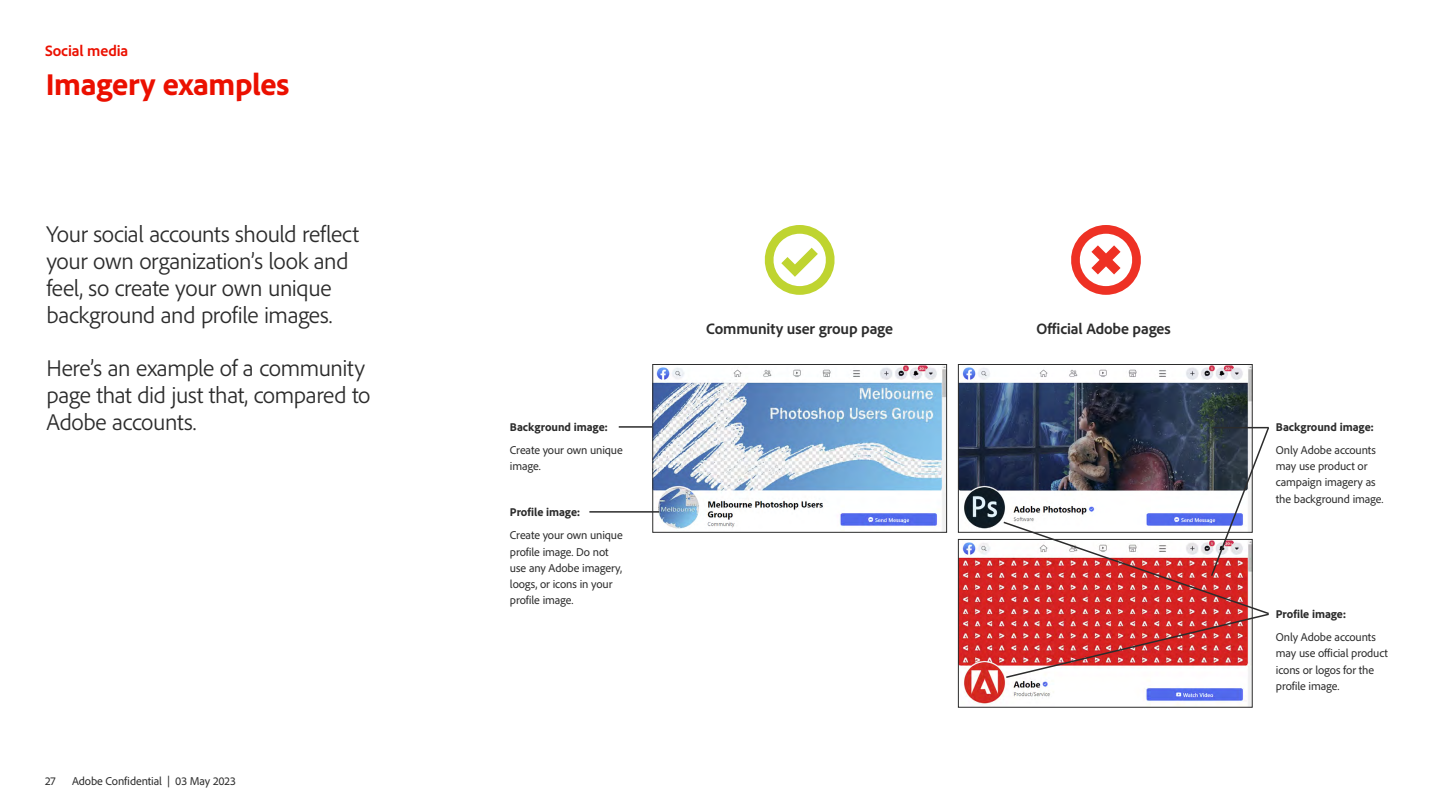
<style>
.page{position:relative;width:1440px;height:810px;background:#fff}
.page>*{position:absolute;margin:0;border:0;box-sizing:border-box;transform-origin:0 0}
.t1{font:800 31.5px "Adobe Clean";letter-spacing:-.01em;color:#eb1000}
.t2{font:300 23.62px/27px "Adobe Clean";letter-spacing:-.015em;color:#2c2c2c}
.t3{font:700 15.75px "Adobe Clean";letter-spacing:-.005em;color:#2c2c2c}
.t4{font:700 15.75px "Adobe Clean";letter-spacing:-.005em;color:#eb1000}
.t5{font:11.85px/16.4px "Adobe Clean";letter-spacing:-.01em;color:#2c2c2c}
.t6{font:800 11.85px "Adobe Clean";letter-spacing:-.005em;color:#2c2c2c}
</style>
<div class="page">
<svg style="left:764px;top:225px;width:71px;height:70px"></svg>
<svg style="left:1071px;top:225px;width:70px;height:70px"></svg>
<hr style="left:619px;top:426px;width:40px;height:2px;background:#2c2c2c">
<img style="left:960px;top:542px;width:290px;height:163px">
<div style="left:958px;top:539px;width:294px;height:168px;border:1px solid #2c2c2c"></div>
<img style="left:960px;top:366px;width:290px;height:163px">
<div style="left:958px;top:364px;width:294px;height:168px;border:1px solid #2c2c2c"></div>
<img style="left:655px;top:366px;width:290px;height:164px">
<div style="left:653px;top:364px;width:294px;height:168px;border:1px solid #2c2c2c"></div>
<hr style="left:589px;top:511px;width:70px;height:2px;background:#2c2c2c">
<img style="left:1002px;top:426px;width:267px;height:253px">
<h3 class="t4" style="left:45px;top:41px;width:85px">Social media</h3>
<h1 class="t1" style="left:46px;top:64px;width:245px">Imagery examples</h1>
<h2 class="t2" style="left:46px;top:220px;width:314px">Your social accounts should reflect your own organization’s look and feel, so create your own unique background and profile images.</h2>
<h2 class="t2" style="left:46px;top:354px;width:326px">Here’s an example of a community page that did just that, compared to<br>Adobe accounts.</h2>
<p class="t5" style="left:45px;top:772px;width:12px">27</p>
<p class="t5" style="left:72px;top:772px;width:165px">Adobe Confidential | 03 May 2023</p>
<p class="t6" style="left:510px;top:419px;width:100px">Background image:</p>
<p class="t5" style="left:510px;top:441px;width:114px">Create your own unique image.</p>
<p class="t6" style="left:510px;top:504px;width:72px">Profile image:</p>
<p class="t5" style="left:510px;top:527px;width:114px">Create your own unique profile image. Do not use any Adobe imagery, loogs, or icons in your profile image.</p>
<h3 class="t3" style="left:706px;top:319px;width:188px">Community user group page</h3>
<h3 class="t3" style="left:1036px;top:319px;width:136px">Official Adobe pages</h3>
<p class="t6" style="left:1276px;top:419px;width:100px">Background image:</p>
<p class="t5" style="left:1276px;top:441px;width:109px">Only Adobe accounts may use product or campaign imagery as the background image.</p>
<p class="t6" style="left:1276px;top:606px;width:72px">Profile image:</p>
<p class="t5" style="left:1276px;top:629px;width:114px">Only Adobe accounts may use official product icons or logos for the profile image.</p>
</div>
